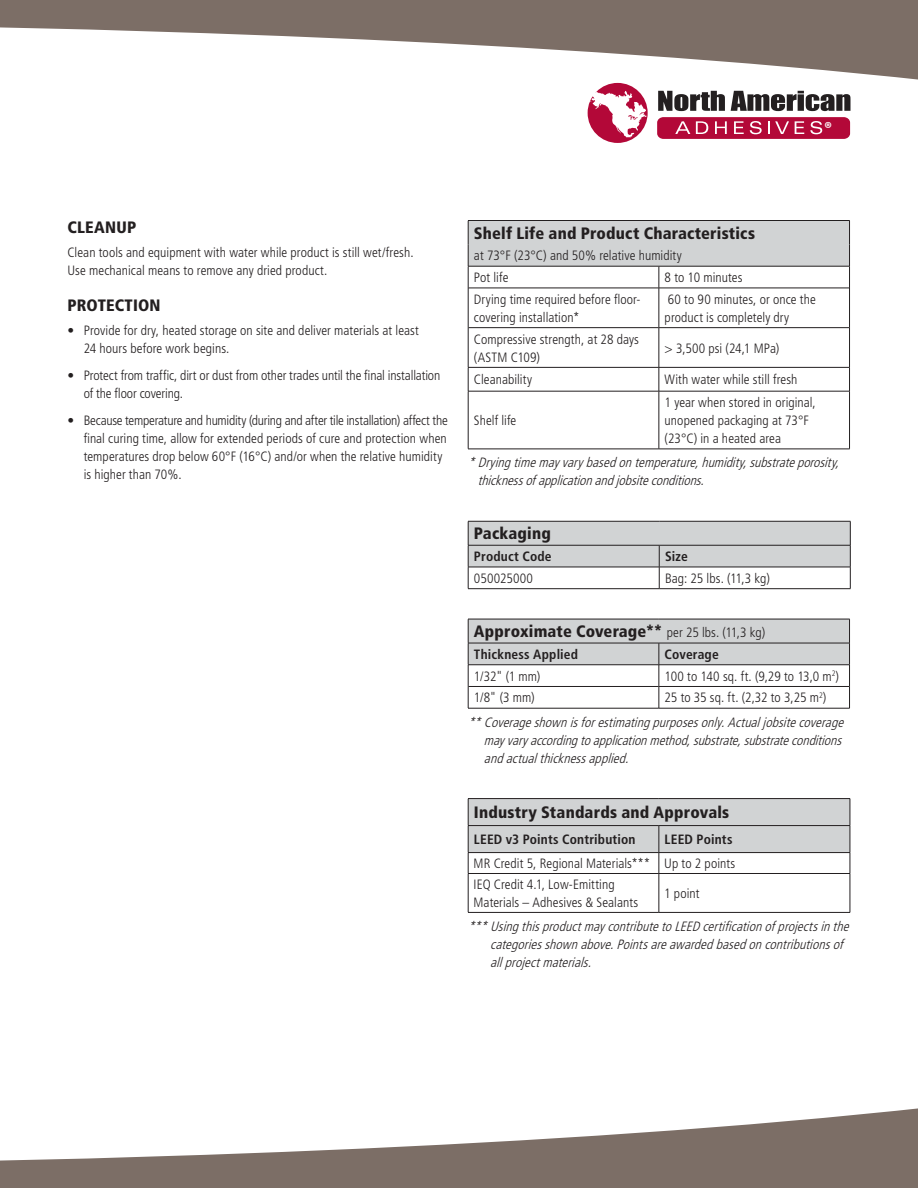
<style>
.page{position:relative;width:918px;height:1188px;background:#fff}
.page>*{position:absolute;margin:0;border:0;box-sizing:border-box;transform-origin:0 0}
.t1{font:700 17.7px "Myriad Pro";color:#fff}
.t2{font:900 condensed 16.5px "Frutiger LT Std";letter-spacing:.01em;color:#231f20}
.t3{font:300 condensed 13.5px/18px "Frutiger LT Std";letter-spacing:.005em;color:#231f20}
.t4{font:italic 300 condensed 13.5px/18px "Frutiger LT Std";letter-spacing:.005em;color:#231f20}
.t5{font:700 condensed 13.5px "Frutiger LT Std";letter-spacing:.015em;color:#231f20}
.s1{font-weight:300;font-size:13.5px}
.s2{font-style:normal}
</style>
<div class="page">
<svg style="left:0;top:1108px;width:918px;height:80px;fill:#7c6e66"></svg>
<svg style="left:0;top:0;width:918px;height:80px;fill:#7c6e66"></svg>
<hr style="left:468px;top:288px;width:191px;height:1px;background:#231f20">
<hr style="left:659px;top:288px;width:190px;height:1px;background:#231f20">
<hr style="left:468px;top:327px;width:191px;height:1px;background:#231f20">
<hr style="left:659px;top:327px;width:190px;height:1px;background:#231f20">
<hr style="left:468px;top:220px;width:191px;height:1px;background:#231f20">
<hr style="left:659px;top:220px;width:191px;height:1px;background:#231f20">
<hr style="left:659px;top:288px;width:1px;height:40px;background:#231f20">
<hr style="left:659px;top:328px;width:1px;height:39px;background:#231f20">
<svg style="left:659px;top:368px;width:1px;height:23px"></svg>
<hr style="left:659px;top:391px;width:1px;height:58px;background:#231f20">
<svg style="left:468px;top:221px;width:382px;height:67px"></svg>
<hr style="left:468px;top:288px;width:1px;height:40px;background:#231f20">
<hr style="left:849px;top:288px;width:1px;height:40px;background:#231f20">
<hr style="left:468px;top:328px;width:1px;height:39px;background:#231f20">
<hr style="left:849px;top:328px;width:1px;height:39px;background:#231f20">
<hr style="left:468px;top:367px;width:191px;height:1px;background:#231f20">
<svg style="left:468px;top:368px;width:1px;height:23px"></svg>
<hr style="left:659px;top:367px;width:191px;height:1px;background:#231f20">
<svg style="left:849px;top:368px;width:1px;height:23px"></svg>
<hr style="left:468px;top:391px;width:191px;height:1px;background:#231f20">
<hr style="left:468px;top:391px;width:1px;height:58px;background:#231f20">
<hr style="left:659px;top:391px;width:191px;height:1px;background:#231f20">
<hr style="left:849px;top:391px;width:1px;height:58px;background:#231f20">
<hr style="left:468px;top:449px;width:191px;height:1px;background:#231f20">
<hr style="left:659px;top:449px;width:191px;height:1px;background:#231f20">
<hr style="left:468px;top:266px;width:191px;height:1px;background:#231f20">
<hr style="left:659px;top:266px;width:191px;height:1px;background:#231f20">
<svg style="left:468px;top:521px;width:383px;height:68px"></svg>
<hr style="left:468px;top:567px;width:191px;height:1px;background:#231f20">
<hr style="left:659px;top:567px;width:191px;height:1px;background:#231f20">
<hr style="left:468px;top:708px;width:191px;height:1px;background:#231f20">
<hr style="left:659px;top:708px;width:191px;height:1px;background:#231f20">
<svg style="left:468px;top:619px;width:382px;height:89px"></svg>
<hr style="left:468px;top:665px;width:191px;height:1px;background:#231f20">
<hr style="left:659px;top:665px;width:191px;height:1px;background:#231f20">
<hr style="left:468px;top:798px;width:191px;height:1px;background:#231f20">
<hr style="left:659px;top:798px;width:191px;height:1px;background:#231f20">
<hr style="left:468px;top:873px;width:191px;height:1px;background:#231f20">
<hr style="left:468px;top:874px;width:1px;height:38px;background:#231f20">
<hr style="left:659px;top:873px;width:191px;height:1px;background:#231f20">
<hr style="left:659px;top:874px;width:1px;height:38px;background:#231f20">
<hr style="left:850px;top:874px;width:1px;height:38px;background:#231f20">
<hr style="left:468px;top:912px;width:191px;height:1px;background:#231f20">
<hr style="left:659px;top:912px;width:191px;height:1px;background:#231f20">
<svg style="left:468px;top:799px;width:383px;height:74px"></svg>
<hr style="left:468px;top:852px;width:191px;height:1px;background:#231f20">
<hr style="left:659px;top:852px;width:191px;height:1px;background:#231f20">
<div style="left:588px;top:83px;width:60px;height:60px;background:#b30838;border-radius:50%"></div>
<svg style="left:658px;top:91px;width:67px;height:20px"></svg>
<svg style="left:731px;top:91px;width:119px;height:20px"></svg>
<svg style="left:590px;top:91px;width:57px;height:46px"></svg>
<div style="left:657px;top:117px;width:193px;height:22px;background:#b30838;border-radius:6px"></div>
<svg style="left:675px;top:121px;width:15px;height:13px"></svg>
<svg style="left:696px;top:121px;width:12px;height:13px"></svg>
<svg style="left:715px;top:121px;width:12px;height:13px"></svg>
<svg style="left:734px;top:121px;width:10px;height:13px"></svg>
<svg style="left:750px;top:121px;width:12px;height:13px"></svg>
<svg style="left:768px;top:121px;width:21px;height:13px"></svg>
<svg style="left:795px;top:121px;width:9px;height:13px"></svg>
<svg style="left:810px;top:121px;width:12px;height:13px"></svg>
<h1 class="t1" style="left:824px;top:117px;width:10px">®</h1>
<p class="t2" style="left:68px;top:217px;width:70px">CLEANUP</p>
<p class="t3" style="left:68px;top:243px;width:348px">Clean tools and equipment with water while product is still wet/fresh.<br>Use mechanical means to remove any dried product.</p>
<p class="t2" style="left:68px;top:296px;width:95px">PROTECTION</p>
<p class="t3" style="left:84px;top:322px;width:337px;text-indent:-16px">• Provide for dry, heated storage on site and deliver materials at least<br>24 hours before work begins.</p>
<p class="t3" style="left:84px;top:367px;width:358px;text-indent:-16px">• Protect from traffic, dirt or dust from other trades until the final installation of the floor covering.</p>
<p class="t3" style="left:84px;top:412px;width:366px;text-indent:-16px">• Because temperature and humidity (during and after tile installation) affect the final curing time, allow for extended periods of cure and protection when temperatures drop below 60°F (16°C) and/or when the relative humidity is higher than 70%.</p>
<p class="t2" style="left:474px;top:223px;width:283px">Shelf Life and Product Characteristics</p>
<p class="t3" style="left:474px;top:245px;width:209px;line-height:21.8px">at 73°F (23°C) and 50% relative humidity<br>Pot life</p>
<p class="t3" style="left:665px;top:269px;width:79px">8 to 10 minutes</p>
<p class="t3" style="left:474px;top:290px;width:168px">Drying time required before floor&shy;covering installation*</p>
<p class="t3" style="left:665px;top:290px;width:153px">60 to 90 minutes, or once the product is completely dry</p>
<p class="t3" style="left:474px;top:330px;width:167px">Compressive strength, at 28 days (ASTM C109)</p>
<p class="t3" style="left:665px;top:339px;width:116px">&gt; 3,500 psi (24,1 MPa)</p>
<p class="t3" style="left:474px;top:371px;width:60px">Cleanability</p>
<p class="t3" style="left:665px;top:371px;width:134px">With water while still fresh</p>
<p class="t3" style="left:474px;top:412px;width:44px">Shelf life</p>
<p class="t3" style="left:665px;top:394px;width:153px">1 year when stored in original, unopened packaging at 73°F (23°C) in a heated area</p>
<p class="t4" style="left:478px;top:454px;width:367px;text-indent:-10px">*Dryingtimemayvarybasedontemperature,humidity,substrateporosity, thicknessofapplicationandjobsiteconditions.</p>
<p class="t2" style="left:474px;top:524px;width:78px">Packaging</p>
<p class="t5" style="left:474px;top:548px;width:79px">Product Code</p>
<p class="t5" style="left:665px;top:548px;width:24px">Size</p>
<p class="t3" style="left:474px;top:569px;width:61px">050025000</p>
<p class="t3" style="left:665px;top:569px;width:106px">Bag: 25 lbs. (11,3 kg)</p>
<p class="t2" style="left:474px;top:622px;width:293px">Approximate Coverage** <span class="s1">per 25 lbs. (11,3 kg)</span></p>
<p class="t5" style="left:474px;top:646px;width:106px">Thickness Applied</p>
<p class="t5" style="left:665px;top:646px;width:56px">Coverage</p>
<p class="t3" style="left:474px;top:667px;width:68px">1/32" (1 mm)</p>
<p class="t3" style="left:665px;top:667px;width:176px">100 to 140 sq. ft. (9,29 to 13,0 m<sup>2</sup>)</p>
<p class="t3" style="left:474px;top:689px;width:62px">1/8" (3 mm)</p>
<p class="t4" style="left:468px;top:686px;width:381px;line-height:24.2px;text-indent:197px"><span class="s2">25 to 35 sq. ft. (2,32 to 3,25 m</span><sup>2</sup><span class="s2">) </span>**Coverageshownisforestimatingpurposesonly.Actualjobsitecoverage</p>
<p class="t4" style="left:484px;top:731px;width:363px">mayvaryaccordingtoapplicationmethod,substrate,substrateconditions andactualthicknessapplied.</p>
<p class="t2" style="left:474px;top:803px;width:257px">Industry Standards and Approvals</p>
<p class="t5" style="left:474px;top:831px;width:163px">LEED v3 Points Contribution</p>
<p class="t5" style="left:665px;top:831px;width:69px">LEED Points</p>
<p class="t3" style="left:474px;top:853px;width:263px;line-height:20.9px">MR Credit 5, Regional Materials*** Up to 2 points<br>IEQ Credit 4.1, Low-Emitting</p>
<p class="t3" style="left:474px;top:894px;width:166px">Materials – Adhesives &amp; Sealants</p>
<p class="t3" style="left:664px;top:885px;width:37px">1 point</p>
<p class="t4" style="left:490px;top:917px;width:364px;text-indent:-22px">***UsingthisproductmaycontributetoLEEDcertificationofprojectsinthe categoriesshownabove.Pointsareawardedbasedoncontributionsof allprojectmaterials.</p>
</div>
